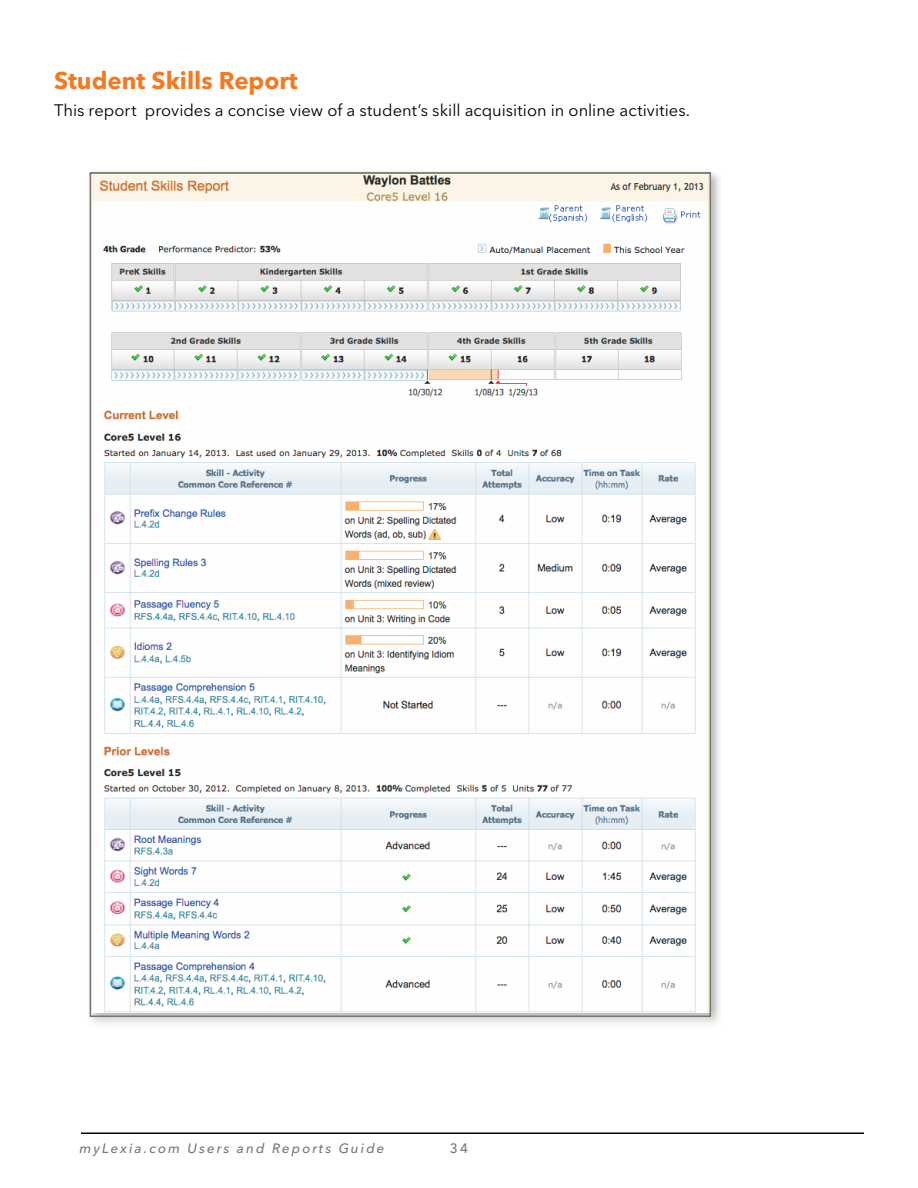
<style>
.page{position:relative;width:918px;height:1188px;background:#fff}
.page>*{position:absolute;margin:0;border:0;box-sizing:border-box;transform-origin:0 0}
.t1{font:700 24px "Avenir Next LT Pro";color:#f47920}
.t2{font:16.5px "Avenir Next LT Pro";color:#000}
.t3{font:italic 500 13.5px "Avenir Next LT Pro";letter-spacing:.15em;color:#777870}
.t4{font:500 13.5px "Avenir Next LT Pro";color:#777870}
</style>
<div class="page">
<hr style="left:81px;top:1132px;width:783px;height:2px;background:#000">
<div style="left:86px;top:168px;width:638px;height:862px;background:#000;opacity:.3"></div>
<img style="left:93px;top:175px;width:615px;height:837px">
<h1 class="t1" style="left:54px;top:66px;width:245px">Student Skills Report</h1>
<p class="t2" style="left:54px;top:101px;width:635px">This report provides a concise view of a student’s skill acquisition in online activities.</p>
<p class="t3" style="left:80px;top:1140px;width:307px">myLexia.com Users and Reports Guide</p>
<p class="t4" style="left:450px;top:1140px;width:20px">34</p>
</div>
